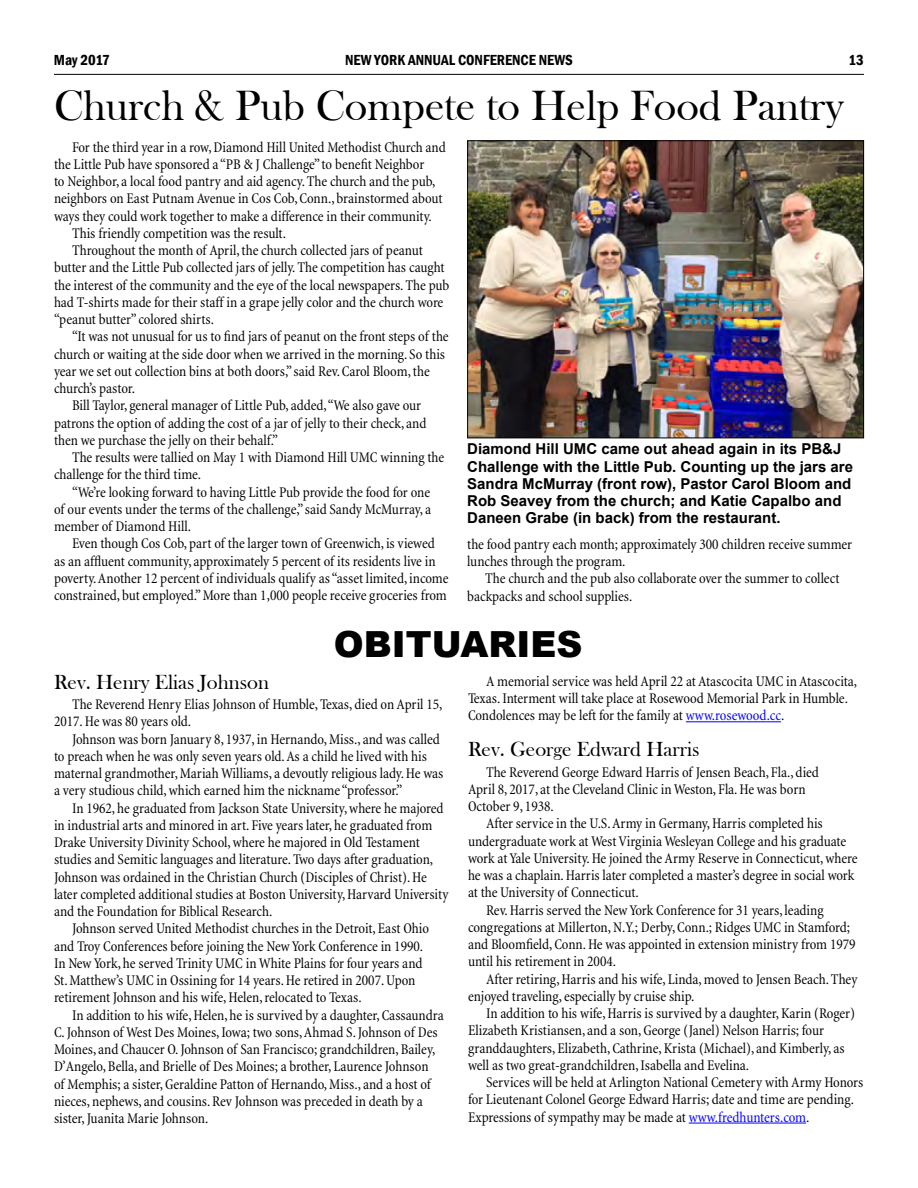
<style>
.page{position:relative;width:918px;height:1188px;background:#fff}
.page>*{position:absolute;margin:0;border:0;box-sizing:border-box;transform-origin:0 0}
.t1{font:43.5px "Bask Old Face";color:#000}
.t2{font:900 36px "Arial";color:#000}
.t3{font:21px "Bask Old Face";color:#000}
.t4{font:condensed 15px/17.2px "Minion";letter-spacing:-.005em;color:#000}
.t5{font:700 15px/17.2px "Arial";color:#000}
.t6{font:600 condensed 15px "Franklin Gothic";color:#000}
.s1{color:#00f}
</style>
<div class="page">
<hr style="left:54px;top:74px;width:810px;height:1px;background:#000">
<img style="left:469px;top:142px;width:393px;height:294px">
<div style="left:467px;top:140px;width:397px;height:298px;border:1px solid #000"></div>
<hr style="left:686px;top:721px;width:95px;height:1px;background:#00f">
<hr style="left:689px;top:1123px;width:117px;height:1px;background:#00f">
<p class="t6" style="left:54px;top:49px;width:57px">May 2017</p>
<p class="t6" style="left:345px;top:49px;width:229px">NEW YORK ANNUAL CONFERENCE NEWS</p>
<p class="t6" style="left:849px;top:49px;width:17px">13</p>
<h1 class="t1" style="left:54px;top:81px;width:791px">Church &amp; Pub Compete to Help Food Pantry</h1>
<p class="t4" style="left:72px;top:139px;width:375px">For the third year in a row, Diamond Hill United Methodist Church and</p>
<p class="t4" style="left:54px;top:156px;width:372px">the Little Pub have sponsored a “PB &amp; J Challenge” to benefit Neighbor</p>
<p class="t4" style="left:54px;top:173px;width:383px">to Neighbor, a local food pantry and aid agency.The church and the pub,</p>
<p class="t4" style="left:54px;top:190px;width:390px">neighbors on East Putnam Avenue in Cos Cob, Conn., brainstormed about</p>
<p class="t4" style="left:54px;top:208px;width:379px">ways they could work together to make a difference in their community.</p>
<p class="t4" style="left:72px;top:225px;width:216px">This friendly competition was the result.</p>
<p class="t4" style="left:72px;top:242px;width:352px">Throughout the month of April, the church collected jars of peanut</p>
<p class="t4" style="left:54px;top:259px;width:392px">butter and the Little Pub collected jars of jelly. The competition has caught</p>
<p class="t4" style="left:54px;top:277px;width:397px">the interest of the community and the eye of the local newspapers. The pub</p>
<p class="t4" style="left:54px;top:294px;width:391px">had T-shirts made for their staff in a grape jelly color and the church wore</p>
<p class="t4" style="left:54px;top:311px;width:162px">“peanut butter” colored shirts.</p>
<p class="t4" style="left:72px;top:328px;width:378px">“It was not unusual for us to find jars of peanut on the front steps of the</p>
<p class="t4" style="left:54px;top:346px;width:393px">church or waiting at the side door when we arrived in the morning. So this</p>
<p class="t4" style="left:54px;top:363px;width:377px">year we set out collection bins at both doors,” said Rev. Carol Bloom, the</p>
<p class="t4" style="left:54px;top:380px;width:83px">church’s pastor.</p>
<p class="t4" style="left:72px;top:397px;width:351px">Bill Taylor, general manager of Little Pub, added, “We also gave our</p>
<p class="t4" style="left:54px;top:415px;width:374px">patrons the option of adding the cost of a jar of jelly to their check, and</p>
<p class="t4" style="left:54px;top:432px;width:225px">then we purchase the jelly on their behalf.”</p>
<p class="t4" style="left:72px;top:449px;width:374px">The results were tallied on May 1 with Diamond Hill UMC winning the</p>
<p class="t4" style="left:54px;top:466px;width:149px">challenge for the third time.</p>
<p class="t4" style="left:72px;top:484px;width:360px">“We’re looking forward to having Little Pub provide the food for one</p>
<p class="t4" style="left:54px;top:501px;width:379px">of our events under the terms of the challenge,” said Sandy McMurray, a</p>
<p class="t4" style="left:54px;top:518px;width:139px">member of Diamond Hill.</p>
<p class="t4" style="left:72px;top:535px;width:364px">Even though Cos Cob, part of the larger town of Greenwich, is viewed</p>
<p class="t4" style="left:54px;top:553px;width:383px">as an affluent community, approximately 5 percent of its residents live in</p>
<p class="t4" style="left:54px;top:570px;width:396px">poverty. Another 12 percent of individuals qualify as “asset limited, income</p>
<p class="t4" style="left:54px;top:587px;width:394px">constrained, but employed.” More than 1,000 people receive groceries from</p>
<p class="t5" style="left:467px;top:441px;width:387px">Diamond Hill UMC came out ahead again in its PB&amp;J Challenge with the Little Pub. Counting up the jars are Sandra McMurray (front row), Pastor Carol Bloom and Rob Seavey from the church; and Katie Capalbo and Daneen Grabe (in back) from the restaurant.</p>
<p class="t4" style="left:467px;top:536px;width:387px">the food pantry each month; approximately 300 children receive summer lunches through the program.</p>
<p class="t4" style="left:467px;top:570px;width:374px;text-indent:18px">The church and the pub also collaborate over the summer to collect backpacks and school supplies.</p>
<h2 class="t2" style="left:334px;top:618px;width:250px">OBITUARIES</h2>
<h3 class="t3" style="left:54px;top:670px;width:216px">Rev. Henry Elias Johnson</h3>
<p class="t4" style="left:54px;top:696px;width:390px;text-indent:18px">The Reverend Henry Elias Johnson of Humble, Texas, died on April 15,<br>2017. He was 80 years old.</p>
<p class="t4" style="left:54px;top:731px;width:391px;text-indent:18px">Johnson was born January 8, 1937, in Hernando, Miss., and was called to preach when he was only seven years old. As a child he lived with his maternal grandmother, Mariah Williams, a devoutly religious lady. He was a very studious child, which earned him the nickname “professor.”</p>
<p class="t4" style="left:54px;top:800px;width:396px;text-indent:18px">In 1962, he graduated from Jackson State University,where he majored in industrial arts and minored in art. Five years later, he graduated from Drake University Divinity School, where he majored in Old Testament studies and Semitic languages and literature. Two days after graduation, Johnson was ordained in the Christian Church (Disciples of Christ). He later completed additional studies at Boston University, Harvard University and the Foundation for Biblical Research.</p>
<p class="t4" style="left:54px;top:920px;width:377px;text-indent:18px">Johnson served United Methodist churches in the Detroit, East Ohio and Troy Conferences before joining the New York Conference in 1990.<br>In New York, he served Trinity UMC in White Plains for four years and St. Matthew’s UMC in Ossining for 14 years. He retired in 2007. Upon retirement Johnson and his wife, Helen, relocated to Texas.</p>
<p class="t4" style="left:54px;top:1007px;width:391px;text-indent:18px">In addition to his wife, Helen, he is survived by a daughter, Cassaundra C. Johnson of West Des Moines, Iowa; two sons, Ahmad S. Johnson of Des Moines, and Chaucer O. Johnson of San Francisco; grandchildren, Bailey, D’Angelo, Bella, and Brielle of Des Moines; a brother, Laurence Johnson<br>of Memphis; a sister, Geraldine Patton of Hernando, Miss., and a host of nieces, nephews, and cousins. Rev Johnson was preceded in death by a sister, Juanita Marie Johnson.</p>
<p class="t4" style="left:468px;top:673px;width:391px;text-indent:18px">A memorial service was held April 22 at Atascocita UMC in Atascocita,<br>Texas. Interment will take place at Rosewood Memorial Park in Humble.<br>Condolences may be left for the family at <span class="s1">www.rosewood.cc</span>.</p>
<h3 class="t3" style="left:468px;top:738px;width:233px">Rev. George Edward Harris</h3>
<p class="t4" style="left:468px;top:764px;width:353px;text-indent:18px">The Reverend George Edward Harris of Jensen Beach, Fla., died<br>April 8, 2017, at the Cleveland Clinic in Weston, Fla. He was born<br>October 9, 1938.</p>
<p class="t4" style="left:486px;top:815px;width:338px">After service in the U.S. Army in Germany, Harris completed his</p>
<p class="t4" style="left:468px;top:833px;width:380px">undergraduate work at West Virginia Wesleyan College and his graduate</p>
<p class="t4" style="left:468px;top:850px;width:391px">work at Yale University. He joined the Army Reserve in Connecticut, where</p>
<p class="t4" style="left:468px;top:867px;width:388px">he was a chaplain. Harris later completed a master’s degree in social work</p>
<p class="t4" style="left:468px;top:884px;width:172px">at the University of Connecticut.</p>
<p class="t4" style="left:486px;top:902px;width:339px">Rev. Harris served the New York Conference for 31 years, leading</p>
<p class="t4" style="left:468px;top:919px;width:384px">congregations at Millerton, N.Y.; Derby, Conn.; Ridges UMC in Stamford;</p>
<p class="t4" style="left:468px;top:936px;width:389px">and Bloomfield, Conn. He was appointed in extension ministry from 1979</p>
<p class="t4" style="left:468px;top:953px;width:150px">until his retirement in 2004.</p>
<p class="t4" style="left:486px;top:971px;width:373px">After retiring, Harris and his wife, Linda, moved to Jensen Beach. They</p>
<p class="t4" style="left:468px;top:988px;width:228px">enjoyed traveling, especially by cruise ship.</p>
<p class="t4" style="left:486px;top:1005px;width:371px">In addition to his wife, Harris is survived by a daughter, Karin (Roger)</p>
<p class="t4" style="left:468px;top:1022px;width:358px">Elizabeth Kristiansen, and a son, George (Janel) Nelson Harris; four</p>
<p class="t4" style="left:468px;top:1040px;width:378px">granddaughters, Elizabeth, Cathrine, Krista (Michael), and Kimberly, as</p>
<p class="t4" style="left:468px;top:1057px;width:283px">well as two great-grandchildren, Isabella and Evelina.</p>
<p class="t4" style="left:486px;top:1074px;width:379px">Services will be held at Arlington National Cemetery with Army Honors</p>
<p class="t4" style="left:468px;top:1091px;width:387px">for Lieutenant Colonel George Edward Harris; date and time are pending.</p>
<p class="t4" style="left:468px;top:1109px;width:343px">Expressions of sympathy may be made at <span class="s1">www.fredhunters.com</span>.</p>
</div>
